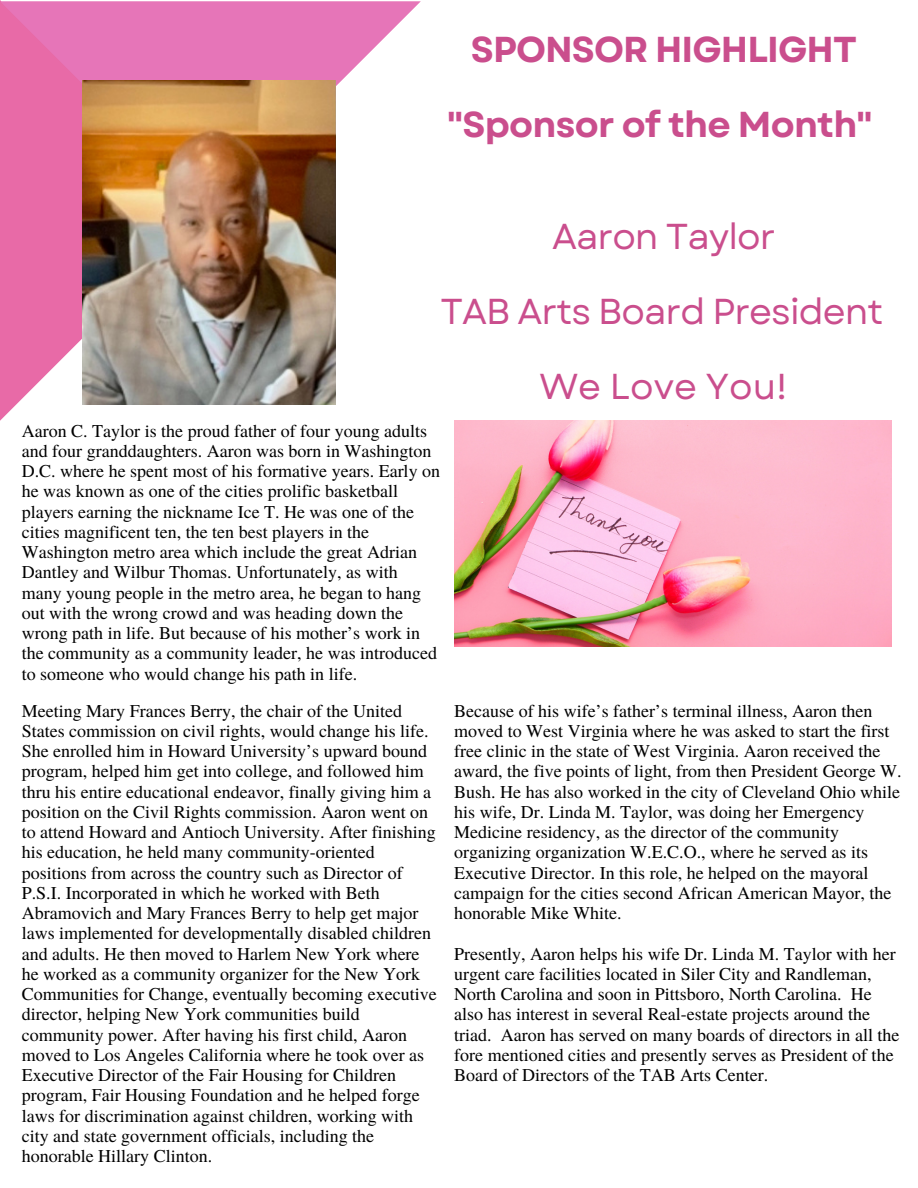
<style>
.page{position:relative;width:918px;height:1188px;background:#fff}
.page>*{position:absolute;margin:0;border:0;box-sizing:border-box;transform-origin:0 0}
.t1{font:36px/75px "Garet";letter-spacing:-.025em;color:#ca4e8d;text-align:center}
.t2{font:700 36px/75px "Garet";letter-spacing:-.025em;color:#ca4e8d;text-align:center}
.t3{font:18px/20.2px "Te X Gyre Termes";color:#000}
</style>
<div class="page">
<svg style="left:0;top:0;width:83px;height:421px;background:#e97cb1"></svg>
<svg style="left:0;top:1px;width:421px;height:86px;background:#e882bc"></svg>
<img style="left:83px;top:81px;width:253px;height:324px">
<img style="left:454px;top:420px;width:438px;height:227px">
<h1 class="t2" style="left:447px;top:12px;width:427px">SPONSOR HIGHLIGHT "Sponsor of the Month"</h1>
<h1 class="t1" style="left:441px;top:199px;width:444px">Aaron Taylor<br>TAB Arts Board President<br>We Love You!</h1>
<p class="t3" style="left:22px;top:420px;width:420px">Aaron C. Taylor is the proud father of four young adults and four granddaughters. Aaron was born in Washington D.C. where he spent most of his formative years. Early on he was known as one of the cities prolific basketball players earning the nickname Ice T. He was one of the cities magnificent ten, the ten best players in the Washington metro area which include the great Adrian Dantley and Wilbur Thomas. Unfortunately, as with many young people in the metro area, he began to hang out with the wrong crowd and was heading down the wrong path in life. But because of his mother’s work in the community as a community leader, he was introduced to someone who would change his path in life.</p>
<p class="t3" style="left:22px;top:699px;width:416px">Meeting Mary Frances Berry, the chair of the United States commission on civil rights, would change his life.<br>She enrolled him in Howard University’s upward bound program, helped him get into college, and followed him thru his entire educational endeavor, finally giving him a position on the Civil Rights commission. Aaron went on to attend Howard and Antioch University. After finishing his education, he held many community-oriented positions from across the country such as Director of P.S.I. Incorporated in which he worked with Beth Abramovich and Mary Frances Berry to help get major laws implemented for developmentally disabled children and adults. He then moved to Harlem New York where he worked as a community organizer for the New York Communities for Change, eventually becoming executive director, helping New York communities build community power. After having his first child, Aaron moved to Los Angeles California where he took over as Executive Director of the Fair Housing for Children program, Fair Housing Foundation and he helped forge laws for discrimination against children, working with city and state government officials, including the honorable Hillary Clinton.</p>
<p class="t3" style="left:454px;top:699px;width:449px">Because of his wife’s father’s terminal illness, Aaron then moved to West Virginia where he was asked to start the first free clinic in the state of West Virginia. Aaron received the award, the five points of light, from then President George W.<br>Bush. He has also worked in the city of Cleveland Ohio while his wife, Dr. Linda M. Taylor, was doing her Emergency Medicine residency, as the director of the community organizing organization W.E.C.O., where he served as its Executive Director. In this role, he helped on the mayoral campaign for the cities second African American Mayor, the honorable Mike White.</p>
<p class="t3" style="left:454px;top:942px;width:447px">Presently, Aaron helps his wife Dr. Linda M. Taylor with her urgent care facilities located in Siler City and Randleman, North Carolina and soon in Pittsboro, North Carolina. He also has interest in several Real-estate projects around the triad. Aaron has served on many boards of directors in all the fore mentioned cities and presently serves as President of the Board of Directors of the TAB Arts Center.</p>
</div>
